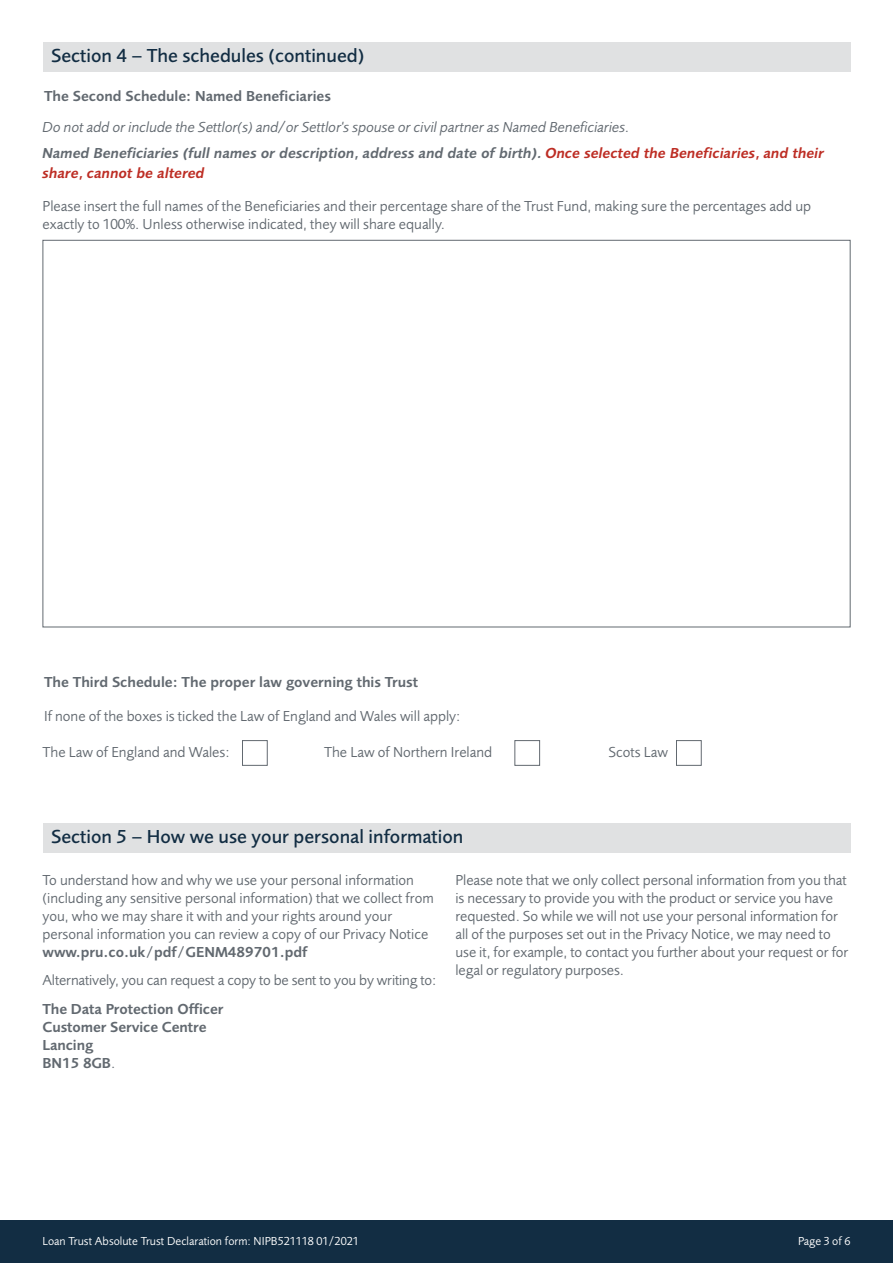
<style>
.page{position:relative;width:893px;height:1263px;background:#fff}
.page>*{position:absolute;margin:0;border:0;box-sizing:border-box;transform-origin:0 0}
.t1{font:500 19.5px "Pru Sans";color:#122d43}
.t2{font:15px/18px "Pru Sans";color:#626970}
.t3{font:italic 15px/26px "Pru Sans";color:#626970}
.t4{font:600 15px/18px "Pru Sans";color:#626970}
.t5{font:italic 600 15px "Pru Sans";color:#bd2d24}
.t6{font:12px "Pru Sans";color:#fff}
.s1{font-weight:600}
.s2{font-weight:600;color:#bd2d24}
.s3{font-weight:400}
</style>
<div class="page">
<div style="left:0;top:1220px;width:893px;height:43px;background:#122d43"></div>
<div style="left:43px;top:43px;width:807px;height:29px;background:#e0e1e2"></div>
<div style="left:242px;top:740px;width:26px;height:26px;border:1px solid #626970"></div>
<div style="left:514px;top:740px;width:26px;height:26px;border:1px solid #626970"></div>
<div style="left:676px;top:740px;width:26px;height:26px;border:1px solid #626970"></div>
<div style="left:43px;top:823px;width:807px;height:29px;background:#e0e1e2"></div>
<h1 class="t1" style="left:51px;top:49px;width:315px">Section 4 – The schedules (continued)</h1>
<p class="t4" style="left:44px;top:89px;width:288px">The Second Schedule: Named Beneficiaries</p>
<p class="t3" style="left:43px;top:116px;width:783px">Do not add or include the Settlor(s) and/or Settlor's spouse or civil partner as Named Beneficiaries.<br><span class="s1">Named Beneficiaries (full names or description, address and date of birth).</span> <span class="s2">Once selected the Beneficiaries, and their</span></p>
<p class="t5" style="left:43px;top:167px;width:164px">share, cannot be altered</p>
<p class="t2" style="left:43px;top:198px;width:770px">Please insert the full names of the Beneficiaries and their percentage share of the Trust Fund, making sure the percentages add up exactly to 100%. Unless otherwise indicated, they will share equally.</p>
<p class="t4" style="left:44px;top:675px;width:376px">The Third Schedule: The proper law governing this Trust</p>
<p class="t2" style="left:44px;top:708px;width:418px">If none of the boxes is ticked the Law of England and Wales will apply:</p>
<p class="t2" style="left:43px;top:744px;width:189px">The Law of England and Wales:</p>
<p class="t2" style="left:324px;top:744px;width:170px">The Law of Northern Ireland</p>
<p class="t2" style="left:608px;top:744px;width:61px">Scots Law</p>
<h1 class="t1" style="left:51px;top:829px;width:414px">Section 5 – How we use your personal information</h1>
<p class="t2" style="left:43px;top:872px;width:393px">To understand how and why we use your personal information (including any sensitive personal information) that we collect from you, who we may share it with and your rights around your personal information you can review a copy of our Privacy Notice</p>
<p class="t4" style="left:43px;top:944px;width:267px">www.pru.co.uk/pdf/GENM489701.pdf</p>
<p class="t2" style="left:43px;top:973px;width:395px">Alternatively, you can request a copy to be sent to you by writing to:</p>
<p class="t4" style="left:43px;top:1002px;width:182px">The Data Protection Officer<br>Customer Service Centre<br>Lancing<br>BN15 8GB<span class="s3">.</span></p>
<p class="t2" style="left:455px;top:872px;width:394px">Please note that we only collect personal information from you that is necessary to provide you with the product or service you have requested. So while we will not use your personal information for all of the purposes set out in the Privacy Notice, we may need to use it, for example, to contact you further about your request or for legal or regulatory purposes.</p>
<p class="t6" style="left:43px;top:1236px;width:318px">Loan Trust Absolute Trust Declaration form: NIPB521118 01/2021</p>
<p class="t6" style="left:798px;top:1236px;width:54px">Page 3 of 6</p>
</div>
